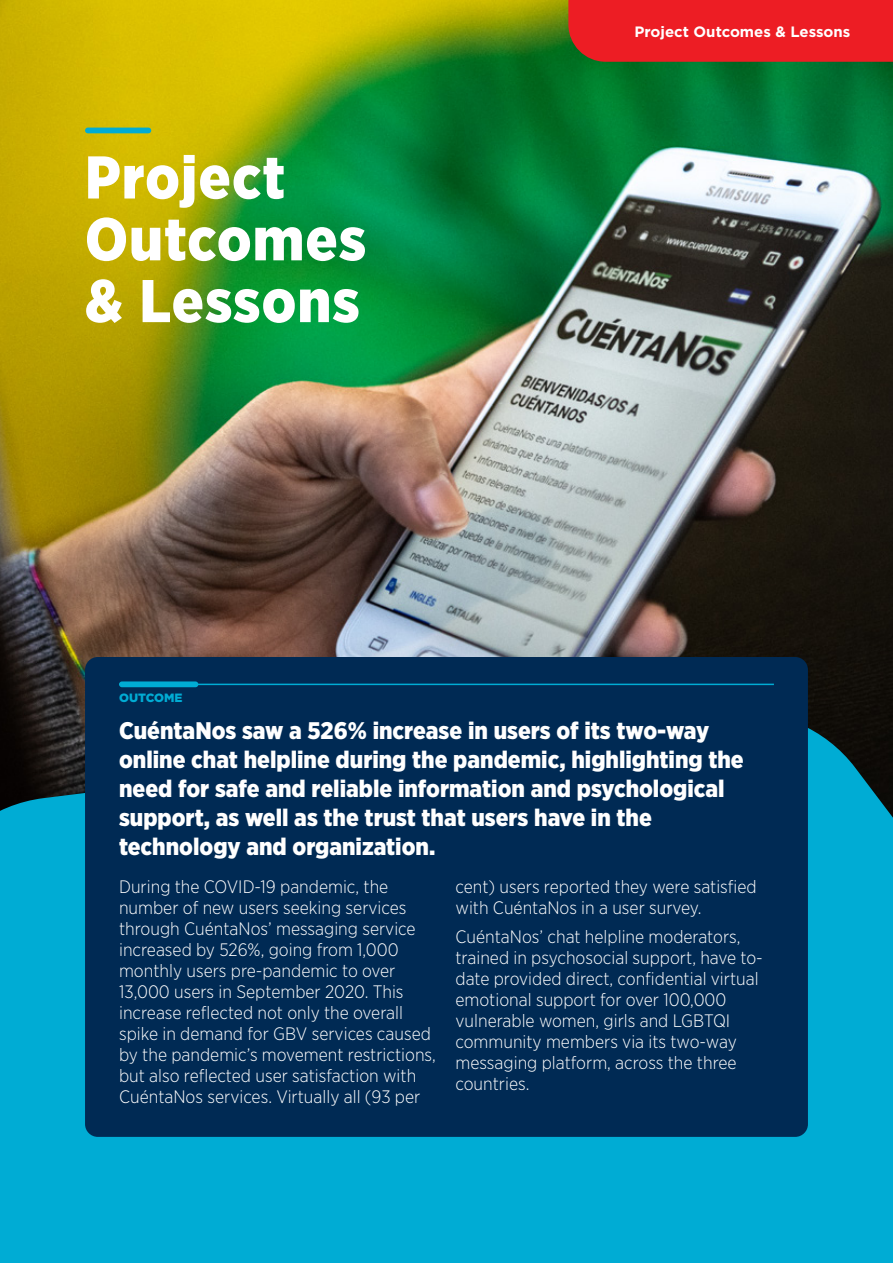
<style>
.page{position:relative;width:893px;height:1263px;background:#fff}
.page>*{position:absolute;margin:0;border:0;box-sizing:border-box;transform-origin:0 0}
.t1{font:900 60.15px/61.8px "Gotham Narrow";letter-spacing:.02em;color:#fff}
.t2{font:900 24px/28.8px "Gotham Narrow";color:#fff}
.t3{font:300 18px/21px "Gotham Narrow";color:#fff}
.t4{font:700 15px "Gotham";color:#fff}
.t5{font:900 12px "Gotham";color:#00acd4}
</style>
<div class="page">
<img style="left:0;top:0;width:893px;height:707px">
<svg style="left:0;top:707px;width:893px;height:556px;background:#01a1c6"></svg>
<div style="left:85px;top:128px;width:66px;height:5px;background:#00acd4;border-radius:3px"></div>
<div style="left:568px;top:0;width:325px;height:62px;background:#ed1d24"></div>
<div style="left:85px;top:657px;width:723px;height:480px;background:#002a54;border-radius:13px"></div>
<hr style="left:119px;top:684px;width:655px;height:1px;background:#00acd4">
<div style="left:119px;top:681px;width:79px;height:6px;background:#00acd4;border-radius:3px"></div>
<h1 class="t1" style="left:85px;top:146px;width:283px">Project<br>Outcomes &amp; Lessons</h1>
<p class="t4" style="left:634px;top:21px;width:217px">Project Outcomes &amp; Lessons</p>
<p class="t5" style="left:119px;top:690px;width:65px">OUTCOME</p>
<p class="t2" style="left:119px;top:716px;width:626px">CuéntaNos saw a 526% increase in users of its two-way online chat helpline during the pandemic, highlighting the need for safe and reliable information and psychological support, as well as the trust that users have in the technology and organization.</p>
<p class="t3" style="left:119px;top:875px;width:318px">During the COVID-19 pandemic, the number of new users seeking services through CuéntaNos’ messaging service increased by 526%, going from 1,000 monthly users pre-pandemic to over 13,000 users in September 2020. This increase reflected not only the overall spike in demand for GBV services caused by the pandemic’s movement restrictions, but also reflected user satisfaction with CuéntaNos services. Virtually all (93 per</p>
<p class="t3" style="left:455px;top:875px;width:303px">cent) users reported they were satisfied with CuéntaNos in a user survey.</p>
<p class="t3" style="left:455px;top:926px;width:309px">CuéntaNos’ chat helpline moderators, trained in psychosocial support, have to&shy;date provided direct, confidential virtual emotional support for over 100,000 vulnerable women, girls and LGBTQI community members via its two-way messaging platform, across the three countries.</p>
</div>
